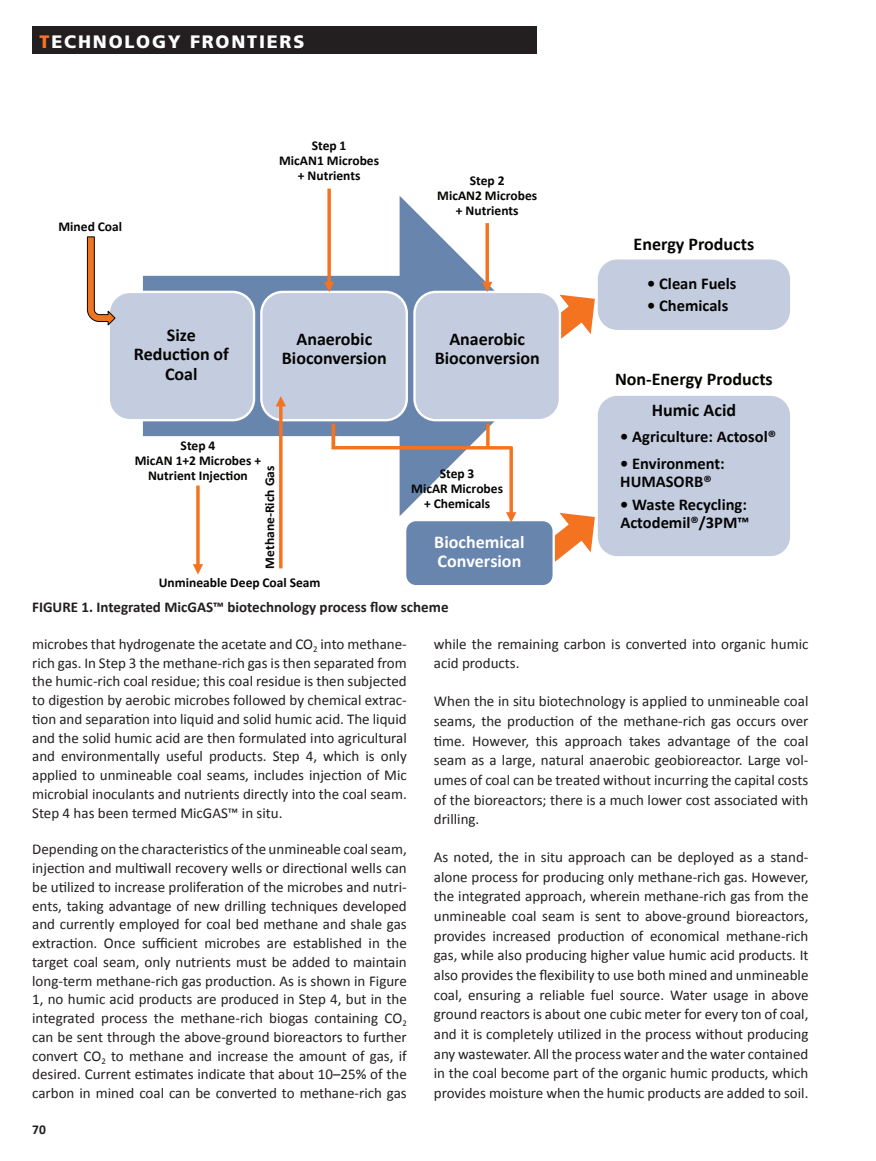
<style>
.page{position:relative;width:876px;height:1161px;background:#fff}
.page>*{position:absolute;margin:0;border:0;box-sizing:border-box;transform-origin:0 0}
.t1{font:700 18px/19.5px "Calibri";color:#050504;text-align:center}
.t2{font:700 18px/19.5px "Calibri";color:#fff}
.t3{font:900 18px "Frutiger";letter-spacing:.1em;color:#fff}
.t4{font:700 16.5px/18px "Calibri";color:#050504}
.t5{font:15px/18.8px "Calibri";color:#231f20;text-align:justify}
.t6{font:700 15px "Calibri";color:#231f20}
.t7{font:700 13.5px/15px "Calibri";color:#050504;text-align:center}
.t8{font:700 13.5px "Calibri";color:#231f20}
.s1{color:#f47321}
</style>
<div class="page">
<div style="left:598px;top:259px;width:192px;height:71px;background:#c4cddf;border-radius:20px"></div>
<div style="left:598px;top:396px;width:192px;height:160px;background:#c4cddf;border-radius:20px"></div>
<svg style="left:560px;top:283px;width:47px;height:56px"></svg>
<svg style="left:143px;top:196px;width:417px;height:320px"></svg>
<div style="left:109px;top:292px;width:145px;height:128px;background:#c4cddf;border-radius:21px"></div>
<div style="left:108px;top:291px;width:147px;height:130px;border:2px solid #fff;border-radius:21px"></div>
<div style="left:261px;top:292px;width:146px;height:128px;background:#c4cddf;border-radius:21px"></div>
<div style="left:260px;top:291px;width:148px;height:130px;border:2px solid #fff;border-radius:21px"></div>
<div style="left:414px;top:292px;width:146px;height:128px;background:#c4cddf;border-radius:21px"></div>
<div style="left:413px;top:291px;width:148px;height:130px;border:2px solid #fff;border-radius:21px"></div>
<svg style="left:331px;top:424px;width:4px;height:25px"></svg>
<hr style="left:333px;top:446px;width:179px;height:3px;background:#f47321">
<svg style="left:486px;top:424px;width:4px;height:22px"></svg>
<div style="left:405px;top:520px;width:149px;height:66px;background:#6885ad;border-radius:11px"></div>
<div style="left:404px;top:519px;width:151px;height:68px;border:2px solid #fff;border-radius:11px"></div>
<svg style="left:87px;top:236px;width:29px;height:91px"></svg>
<svg style="left:196px;top:485px;width:4px;height:79px"></svg>
<svg style="left:279px;top:406px;width:4px;height:162px"></svg>
<svg style="left:509px;top:447px;width:4px;height:54px"></svg>
<svg style="left:506px;top:501px;width:101px;height:84px"></svg>
<svg style="left:327px;top:189px;width:4px;height:93px"></svg>
<svg style="left:324px;top:282px;width:10px;height:10px"></svg>
<svg style="left:193px;top:564px;width:10px;height:10px"></svg>
<svg style="left:485px;top:223px;width:4px;height:59px"></svg>
<svg style="left:482px;top:282px;width:10px;height:10px"></svg>
<svg style="left:276px;top:396px;width:10px;height:10px"></svg>
<div style="left:32px;top:27px;width:504px;height:27px;background:#231f20"></div>
<p class="t3" style="left:40px;top:30px;width:266px"><span class="s1">T</span>ECHNOLOGY FRONTIERS</p>
<p class="t7" style="left:59px;top:219px;width:65px">Mined Coal</p>
<p class="t7" style="left:279px;top:138px;width:101px">Step 1<br>MicAN1 Microbes + Nutrients</p>
<p class="t7" style="left:437px;top:173px;width:101px">Step 2<br>MicAN2 Microbes + Nutrients</p>
<p class="t1" style="left:134px;top:325px;width:97px">Size<br>Reduction of<br>Coal</p>
<p class="t1" style="left:282px;top:329px;width:106px">Anaerobic<br>Bioconversion</p>
<p class="t1" style="left:435px;top:329px;width:106px">Anaerobic<br>Bioconversion</p>
<p class="t7" style="left:135px;top:438px;width:128px">Step 4<br>MicAN 1+2 Microbes +<br>Nutrient Injection</p>
<p class="t7" style="left:262px;top:568px;width:104px;rotate:-90deg">Methane-Rich Gas</p>
<p class="t7" style="left:159px;top:575px;width:163px">Unmineable Deep Coal Seam</p>
<p class="t7" style="left:411px;top:466px;width:93px">Step 3<br>MicAR Microbes + Chemicals</p>
<p class="t2" style="left:434px;top:532px;width:92px">Biochemical<br>Conversion</p>
<p class="t6" style="left:32px;top:597px;width:418px">FIGURE 1. Integrated MicGAS™ biotechnology process flow scheme</p>
<p class="t1" style="left:634px;top:234px;width:122px">Energy Products</p>
<p class="t4" style="left:647px;top:274px;width:91px">• Clean Fuels</p>
<p class="t4" style="left:647px;top:296px;width:82px">• Chemicals</p>
<p class="t1" style="left:615px;top:370px;width:159px">Non-Energy Products</p>
<p class="t1" style="left:652px;top:400px;width:86px">Humic Acid</p>
<p class="t4" style="left:620px;top:427px;width:157px">• Agriculture: Actosol®</p>
<p class="t4" style="left:620px;top:455px;width:106px">• Environment:<br>HUMASORB®</p>
<p class="t4" style="left:620px;top:496px;width:131px">• Waste Recycling:<br>Actodemil®/3PM™</p>
<p class="t5" style="left:32px;top:634px;width:376px">microbes that hydrogenate the acetate and CO<sub>2</sub> into methane&shy;rich gas. In Step 3 the methane-rich gas is then separated from the humic-rich coal residue; this coal residue is then subjected to digestion by aerobic microbes followed by chemical extrac&shy;tion and separation into liquid and solid humic acid. The liquid and the solid humic acid are then formulated into agricultural and environmentally useful products. Step 4, which is only applied to unmineable coal seams, includes injection of Mic microbial inoculants and nutrients directly into the coal seam.<br>Step 4 has been termed MicGAS™ in situ.</p>
<p class="t5" style="left:32px;top:840px;width:376px">Depending on the characteristics of the unmineable coal seam, injection and multiwall recovery wells or directional wells can be utilized to increase proliferation of the microbes and nutri&shy;ents, taking advantage of new drilling techniques developed and currently employed for coal bed methane and shale gas extraction. Once sufficient microbes are established in the target coal seam, only nutrients must be added to maintain long-term methane-rich gas production. As is shown in Figure 1, no humic acid products are produced in Step 4, but in the integrated process the methane-rich biogas containing CO<sub>2 </sub>can be sent through the above-ground bioreactors to further convert CO<sub>2</sub> to methane and increase the amount of gas, if desired. Current estimates indicate that about 10–25% of the carbon in mined coal can be converted to methane-rich gas</p>
<p class="t8" style="left:32px;top:1121px;width:15px">70</p>
<p class="t5" style="left:434px;top:634px;width:376px;line-height:19.6px">while the remaining carbon is converted into organic humic acid products.</p>
<p class="t5" style="left:434px;top:691px;width:376px;line-height:19.6px">When the in situ biotechnology is applied to unmineable coal seams, the production of the methane-rich gas occurs over time. However, this approach takes advantage of the coal seam as a large, natural anaerobic geobioreactor. Large vol&shy;umes of coal can be treated without incurring the capital costs of the bioreactors; there is a much lower cost associated with drilling.</p>
<p class="t5" style="left:434px;top:847px;width:376px;line-height:19.6px">As noted, the in situ approach can be deployed as a stand&shy;alone process for producing only methane-rich gas. However, the integrated approach, wherein methane-rich gas from the unmineable coal seam is sent to above-ground bioreactors, provides increased production of economical methane-rich gas, while also producing higher value humic acid products. It also provides the flexibility to use both mined and unmineable coal, ensuring a reliable fuel source. Water usage in above ground reactors is about one cubic meter for every ton of coal, and it is completely utilized in the process without producing any wastewater. All the process water and the water contained in the coal become part of the organic humic products, which provides moisture when the humic products are added to soil.</p>
</div>
